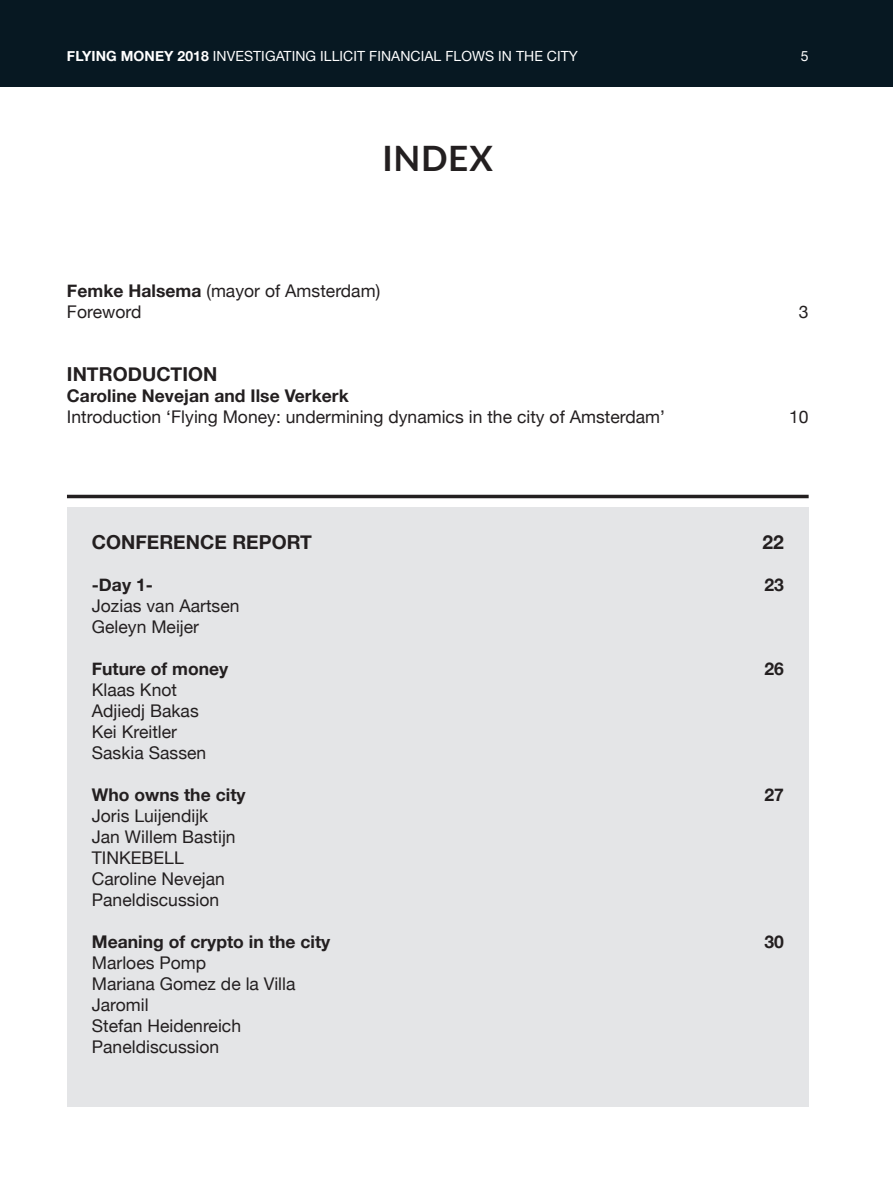
<style>
.page{position:relative;width:893px;height:1191px;background:#fff}
.page>*{position:absolute;margin:0;border:0;box-sizing:border-box;transform-origin:0 0}
.Kop_1{font:700 35px "Lato";letter-spacing:.02em;color:#231f20}
.Inhoud_hoofdstuk{font:700 19.25px "Helvetica Neue";color:#231f20}
.Bodytekst{font:17.5px "Helvetica Neue";color:#231f20}
.Bodytekst-2{font:700 17.5px "Helvetica Neue";color:#231f20}
.Inhoud_paragraaf{font:700 17.5px "Helvetica Neue";color:#231f20}
.t1{font:14px "Helvetica Neue";letter-spacing:.005em;color:#fff}
.s1{font-weight:700}
</style>
<div class="page">
<div style="left:67px;top:507px;width:742px;height:599px;background:#e4e5e7"></div>
<hr style="left:67px;top:495px;width:742px;height:3px;background:#231f20">
<div style="left:0;top:0;width:893px;height:87px;background:#071822"></div>
<p class="t1" style="left:67px;top:46px;width:512px"><span class="s1">FLYING MONEY 2018</span> INVESTIGATING ILLICIT FINANCIAL FLOWS IN THE CITY</p>
<p class="t1" style="left:801px;top:46px;width:9px">5</p>
<p class="Kop_1" style="left:383px;top:132px;width:112px">INDEX</p>
<p class="Bodytekst" style="left:67px;top:278px;width:315px"><span class="s1">Femke Halsema</span> (mayor of Amsterdam)</p>
<p class="Bodytekst" style="left:67px;top:299px;width:76px">Foreword</p>
<p class="Bodytekst" style="left:799px;top:299px;width:11px">3</p>
<p class="Inhoud_hoofdstuk" style="left:67px;top:359px;width:152px">INTRODUCTION</p>
<p class="Inhoud_paragraaf" style="left:67px;top:382px;width:283px">Caroline Nevejan and Ilse Verkerk</p>
<p class="Bodytekst" style="left:67px;top:404px;width:600px">Introduction ‘Flying Money: undermining dynamics in the city of Amsterdam’</p>
<p class="Bodytekst" style="left:789px;top:404px;width:21px">10</p>
<p class="Inhoud_hoofdstuk" style="left:92px;top:527px;width:222px">CONFERENCE REPORT</p>
<p class="Inhoud_hoofdstuk" style="left:762px;top:527px;width:23px">22</p>
<p class="Bodytekst-2" style="left:92px;top:571px;width:63px">-Day 1-</p>
<p class="Bodytekst-2" style="left:764px;top:571px;width:21px">23</p>
<p class="Bodytekst" style="left:92px;top:593px;width:149px">Jozias van Aartsen</p>
<p class="Bodytekst" style="left:92px;top:614px;width:109px">Geleyn Meijer</p>
<p class="Bodytekst-2" style="left:92px;top:655px;width:138px">Future of money</p>
<p class="Bodytekst-2" style="left:764px;top:655px;width:21px">26</p>
<p class="Bodytekst" style="left:92px;top:677px;width:87px">Klaas Knot</p>
<p class="Bodytekst" style="left:92px;top:698px;width:109px">Adjiedj Bakas</p>
<p class="Bodytekst" style="left:92px;top:719px;width:87px">Kei Kreitler</p>
<p class="Bodytekst" style="left:92px;top:740px;width:116px">Saskia Sassen</p>
<p class="Bodytekst-2" style="left:92px;top:781px;width:155px">Who owns the city</p>
<p class="Bodytekst-2" style="left:764px;top:781px;width:21px">27</p>
<p class="Bodytekst" style="left:92px;top:803px;width:118px">Joris Luijendijk</p>
<p class="Bodytekst" style="left:92px;top:824px;width:145px">Jan Willem Bastijn</p>
<p class="Bodytekst" style="left:92px;top:845px;width:93px">TINKEBELL</p>
<p class="Bodytekst" style="left:92px;top:866px;width:135px">Caroline Nevejan</p>
<p class="Bodytekst" style="left:92px;top:887px;width:129px">Paneldiscussion</p>
<p class="Bodytekst-2" style="left:92px;top:928px;width:240px">Meaning of crypto in the city</p>
<p class="Bodytekst-2" style="left:764px;top:928px;width:21px">30</p>
<p class="Bodytekst" style="left:92px;top:950px;width:116px">Marloes Pomp</p>
<p class="Bodytekst" style="left:92px;top:971px;width:205px">Mariana Gomez de la Villa</p>
<p class="Bodytekst" style="left:92px;top:992px;width:58px">Jaromil</p>
<p class="Bodytekst" style="left:92px;top:1013px;width:151px">Stefan Heidenreich</p>
<p class="Bodytekst" style="left:92px;top:1034px;width:129px">Paneldiscussion</p>
</div>
